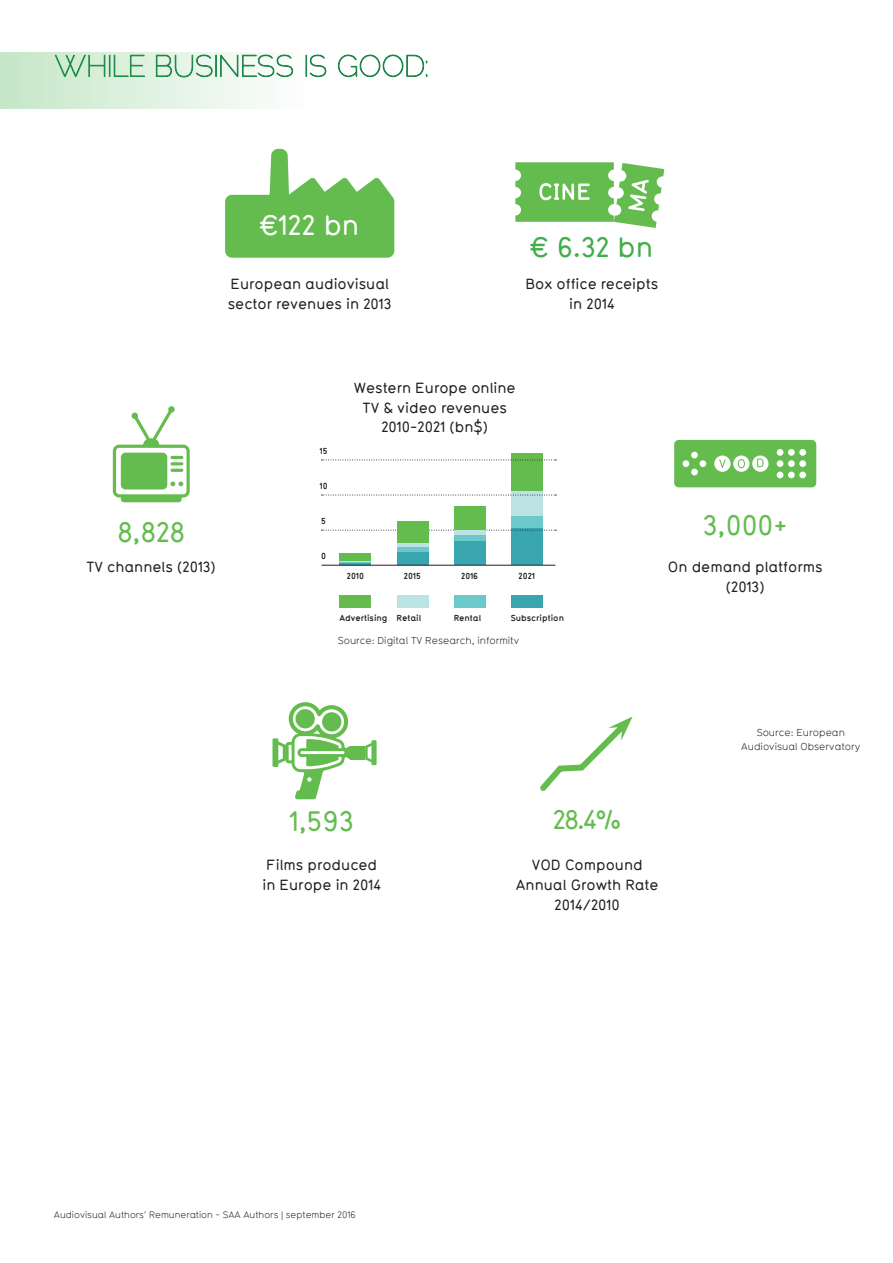
<style>
.page{position:relative;width:893px;height:1263px;background:#fff}
.page>*{position:absolute;margin:0;border:0;box-sizing:border-box;transform-origin:0 0}
.t1{font:500 31.5px "TYP1451 A";color:#64bc4e}
.t2{font:500 31.5px "TYP1451 A";color:#40ae49}
.t3{font:500 31.5px "TYP1451 A";color:#fff}
.t4{font:500 30px "TYP1451 A";color:#64bc4e}
.t5{font:500 16.5px/19.8px "TYP1451 A";color:#231f20;text-align:center}
.t6{font:11.25px/13.5px "TYP1451 A";color:#231f20;text-align:center}
.t7{font:10.5px "TYP1451 A";color:#231f20}
.t8{font:700 9.75px "TYP1451 A";color:#231f20}
</style>
<div class="page">
<svg style="left:225px;top:149px;width:169px;height:109px"></svg>
<svg style="left:403px;top:54px;width:25px;height:23px"></svg>
<div style="left:397px;top:595px;width:31px;height:13px;background:#bce3e4"></div>
<div style="left:511px;top:595px;width:32px;height:13px;background:#39a5ae"></div>
<div style="left:339px;top:595px;width:32px;height:13px;background:#64bc4e"></div>
<div style="left:454px;top:595px;width:32px;height:13px;background:#6bc9ca"></div>
<svg style="left:113px;top:406px;width:77px;height:96px"></svg>
<svg style="left:674px;top:440px;width:142px;height:47px;background:#7bc669"></svg>
<svg style="left:272px;top:702px;width:80px;height:97px"></svg>
<div style="left:350px;top:746px;width:15px;height:13px;background:#64bc4e"></div>
<svg style="left:365px;top:740px;width:12px;height:25px"></svg>
<div style="left:295px;top:709px;width:20px;height:19px;background:#64bc4e;border-radius:50%"></div>
<div style="left:322px;top:712px;width:19px;height:19px;background:#64bc4e;border-radius:50%"></div>
<div style="left:511px;top:453px;width:32px;height:112px;background:#64bc4e"></div>
<div style="left:511px;top:492px;width:32px;height:73px;background:#bce3e4"></div>
<div style="left:511px;top:516px;width:32px;height:49px;background:#6bc9ca"></div>
<div style="left:511px;top:528px;width:32px;height:37px;background:#39a5ae"></div>
<svg style="left:321px;top:530px;width:235px;height:1px"></svg>
<svg style="left:321px;top:495px;width:235px;height:1px"></svg>
<svg style="left:321px;top:460px;width:235px;height:1px"></svg>
<div style="left:454px;top:507px;width:32px;height:58px;background:#64bc4e"></div>
<div style="left:454px;top:530px;width:32px;height:35px;background:linear-gradient(to right,#bce3e4,#bce3e4)"></div>
<div style="left:454px;top:536px;width:32px;height:29px;background:#6bc9ca"></div>
<div style="left:454px;top:541px;width:32px;height:24px;background:#39a5ae"></div>
<div style="left:397px;top:521px;width:32px;height:44px;background:#64bc4e"></div>
<svg style="left:397px;top:543px;width:32px;height:5px"></svg>
<div style="left:397px;top:548px;width:32px;height:17px;background:#6bc9ca"></div>
<div style="left:397px;top:552px;width:31px;height:13px;background:#39a5ae"></div>
<div style="left:339px;top:553px;width:32px;height:12px;background:#64bc4e"></div>
<hr style="left:339px;top:561px;width:32px;height:4px;background:#bce3e4">
<hr style="left:339px;top:562px;width:32px;height:3px;background:#6bc9ca">
<hr style="left:339px;top:564px;width:32px;height:1px;background:#39a5ae">
<hr style="left:321px;top:565px;width:234px;height:1px;background:#231f20">
<svg style="left:0;top:52px;width:403px;height:57px"></svg>
<svg style="left:515px;top:162px;width:149px;height:66px"></svg>
<svg style="left:540px;top:716px;width:93px;height:75px"></svg>
<h1 class="t3" style="left:260px;top:208px;width:101px">¤122 bn</h1>
<p class="t5" style="left:228px;top:274px;width:165px;text-align:left">European audiovisual sector revenues in 2013</p>
<h1 class="t2" style="left:531px;top:230px;width:124px">¤ 6.32 bn</h1>
<p class="t5" style="left:526px;top:274px;width:134px">Box office receipts in 2014</p>
<h1 class="t1" style="left:117px;top:515px;width:69px">8,828</h1>
<p class="t5" style="left:87px;top:557px;width:131px">TV channels (2013)</p>
<p class="t8" style="left:320px;top:445px;width:9px">15</p>
<p class="t8" style="left:320px;top:480px;width:9px">10</p>
<p class="t8" style="left:321px;top:515px;width:6px">5</p>
<p class="t8" style="left:321px;top:550px;width:6px">0</p>
<p class="t5" style="left:354px;top:378px;width:163px">Western Europe online<br>TV &amp; video revenues<br>2010-2021 (bn$)</p>
<p class="t8" style="left:347px;top:570px;width:19px">2010</p>
<p class="t8" style="left:404px;top:570px;width:19px">2015</p>
<p class="t8" style="left:461px;top:570px;width:19px">2016</p>
<p class="t8" style="left:518px;top:570px;width:18px">2021</p>
<p class="t8" style="left:339px;top:612px;width:83px">Advertising Retail</p>
<p class="t8" style="left:454px;top:612px;width:29px">Rental</p>
<p class="t8" style="left:511px;top:612px;width:55px">Subscription</p>
<p class="t6" style="left:338px;top:634px;width:183px">Source: Digital TV Research, informitv</p>
<h1 class="t1" style="left:703px;top:509px;width:86px">3,000+</h1>
<p class="t5" style="left:668px;top:557px;width:156px">On demand platforms (2013)</p>
<h1 class="t1" style="left:289px;top:804px;width:66px">1,593</h1>
<p class="t5" style="left:262px;top:855px;width:120px;text-align:left">Films produced in Europe in 2014</p>
<h2 class="t4" style="left:553px;top:804px;width:70px">28.4%</h2>
<p class="t5" style="left:516px;top:855px;width:144px">VOD Compound<br>Annual Growth Rate<br>2014/2010</p>
<p class="t6" style="left:741px;top:726px;width:121px">Source: European<br>Audiovisual Observatory</p>
<p class="t7" style="left:54px;top:1209px;width:303px">Audiovisual Authors’ Remuneration - SAA Authors | september 2016</p>
</div>
